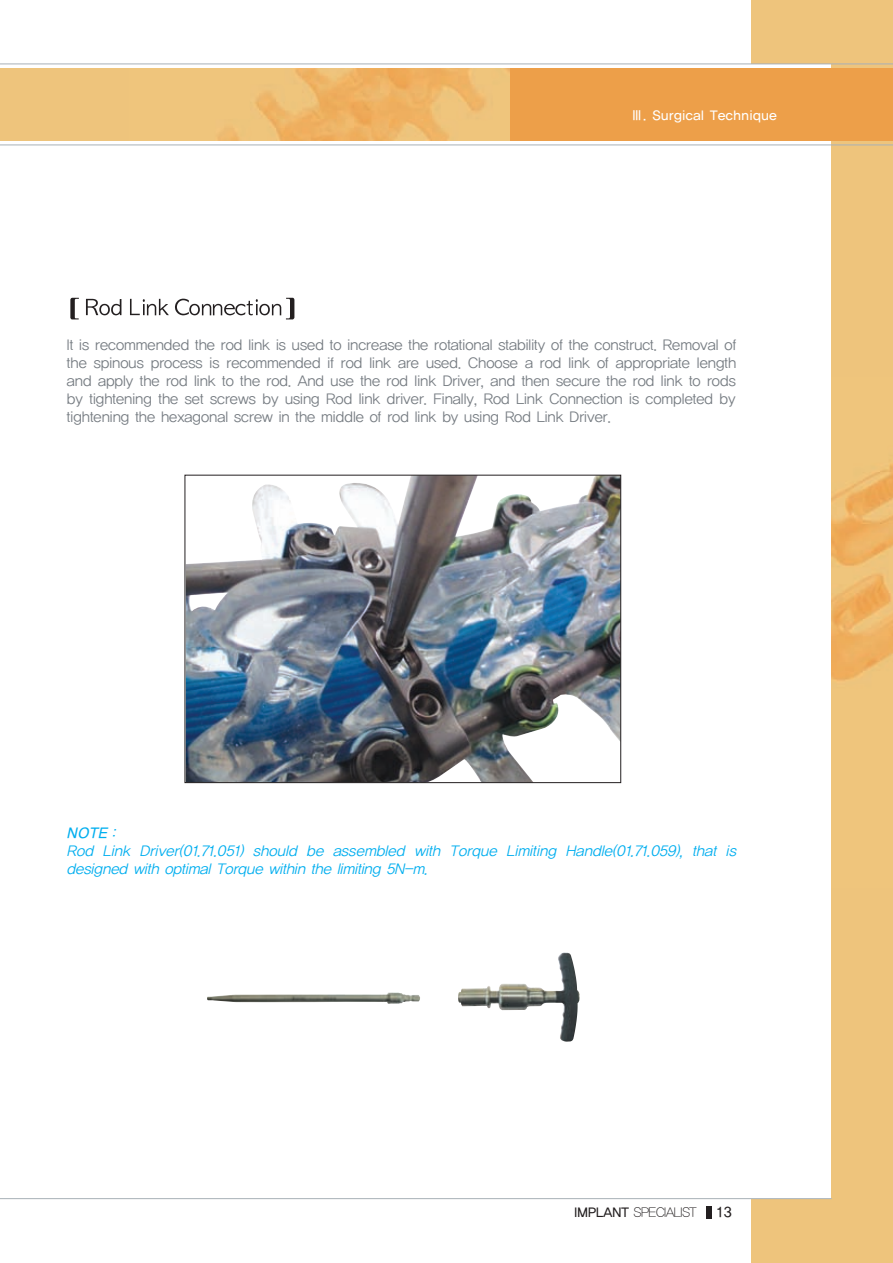
<style>
.page{position:relative;width:893px;height:1263px;background:#fff}
.page>*{position:absolute;margin:0;border:0;box-sizing:border-box;transform-origin:0 0}
.t1{font:14.25px/18px "YGO12";letter-spacing:-.09em;color:#767c82;text-align:justify}
.t2{font:italic 14.25px/18px "YGO12";color:#00aeef}
.t3{font:13.5px "YGO13";color:#231f20}
.t4{font:12.75px "YGO13";letter-spacing:-.06em;color:#fff}
.t5{font:12.75px "YGO11";letter-spacing:-.125em;color:#231f20}
.s1{font-family:"YGO13"}
</style>
<div class="page">
<hr style="left:0;top:145px;width:893px;height:1px;background:#a8b1b7">
<hr style="left:0;top:64px;width:893px;height:1px;background:#a8b1b7">
<div style="left:751px;top:0;width:141px;height:1261px;background:#eec47c"></div>
<img style="left:831px;top:464px;width:61px;height:217px">
<div style="left:748px;top:64px;width:83px;height:1135px;background:#fff"></div>
<hr style="left:0;top:145px;width:892px;height:1px;background:#a8b1b7">
<hr style="left:0;top:64px;width:892px;height:1px;background:#a8b1b7">
<hr style="left:0;top:1198px;width:832px;height:1px;background:#a8b1b7">
<div style="left:509px;top:68px;width:383px;height:72px;background:#ed9f49"></div>
<div style="left:0;top:68px;width:509px;height:72px;background:#eec47c"></div>
<img style="left:218px;top:68px;width:291px;height:72px">
<div style="left:706px;top:1206px;width:6px;height:12px;background:#231f20"></div>
<img style="left:70px;top:297px;width:9px;height:22px">
<img style="left:86px;top:298px;width:36px;height:18px">
<img style="left:130px;top:298px;width:15px;height:18px">
<img style="left:146px;top:298px;width:23px;height:18px">
<img style="left:175px;top:298px;width:36px;height:18px">
<img style="left:211px;top:299px;width:71px;height:17px">
<img style="left:286px;top:297px;width:9px;height:22px">
<img style="left:187px;top:477px;width:432px;height:304px">
<div style="left:185px;top:475px;width:436px;height:308px;border:1px solid #231f20"></div>
<img style="left:458px;top:953px;width:122px;height:89px">
<img style="left:207px;top:992px;width:213px;height:12px">
<p class="t4" style="left:631px;top:109px;width:148px">Ⅲ. Surgical Technique</p>
<p class="t1" style="left:66px;top:336px;width:672px">It is recommended the rod link is used to increase the rotational stability of the construct. Removal of the spinous process is recommended if rod link are used. Choose a rod link of appropriate length and apply the rod link to the rod. And use the rod link Driver, and then secure the rod link to rods by tightening the set screws by using Rod link driver. Finally, Rod Link Connection is completed by tightening the hexagonal screw in the middle of rod link by using Rod Link Driver.</p>
<p class="t2" style="left:66px;top:824px;width:675px"><span class="s1">NOTE</span> :<br>Rod Link Driver(01.71.051) should be assembled with Torque Limiting Handle(01.71.059), that is designed with optimal Torque within the limiting 5N-m.</p>
<p class="t5" style="left:574px;top:1206px;width:125px"><span class="s1">IMPLANT</span> SPECIALIST</p>
<p class="t3" style="left:716px;top:1205px;width:17px">13</p>
</div>
